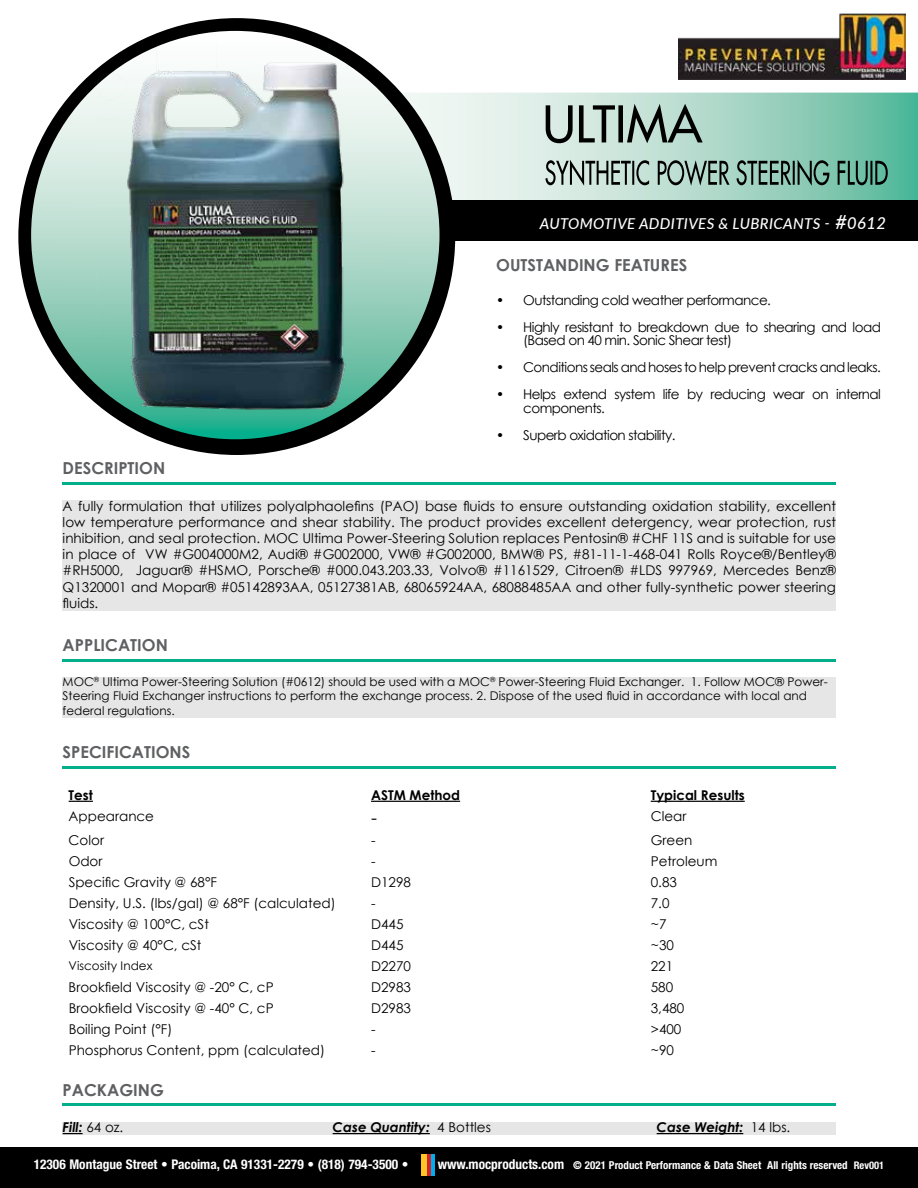
<style>
.page{position:relative;width:918px;height:1188px;background:#fff}
.page>*{position:absolute;margin:0;border:0;box-sizing:border-box;transform-origin:0 0}
.t1{font:18px "Century Gothic";color:#000}
.t2{font:700 16.5px "Century Gothic";color:#5f6062}
.t3{font:italic 500 15px "Lato";letter-spacing:.025em;color:#fff}
.t4{font:13.5px/16.2px "Century Gothic";color:#000;text-align:justify}
.t5{font:13.5px/13.5px "Century Gothic";letter-spacing:-.04em;color:#000}
.t6{font:italic 700 13.5px "Century Gothic";color:#000}
.t7{font:700 13.5px "Century Gothic";color:#000}
.t8{font:700 condensed 13.35px "Helvetica Neue LT Std";color:#fff}
.t9{font:12px/14.4px "Century Gothic";color:#000}
.t10{font:700 condensed 10.95px "Helvetica Neue LT Std";color:#fff}
.s1{font-size:19.5px}
.s2{font-size:16.5px}
.s3{font-weight:400;font-style:normal}
.s4{font-size:13.65px}
.s5{font-size:10.5px}
</style>
<div class="page">
<svg style="left:402px;top:93px;width:516px;height:108px;background:#add7c9"></svg>
<div style="left:0;top:1148px;width:918px;height:40px;background:#000"></div>
<div style="left:421px;top:1154px;width:5px;height:22px;background:#ffc425"></div>
<hr style="left:427px;top:1154px;width:3px;height:22px;background:#d2232a">
<hr style="left:431px;top:1154px;width:4px;height:22px;background:#00aeef">
<div style="left:97px;top:201px;width:821px;height:40px;background:#000"></div>
<div style="left:18px;top:18px;width:437px;height:437px;background:#000;border-radius:50%"></div>
<svg style="left:31px;top:31px;width:409px;height:408px;background:#a7d7c8"></svg>
<hr style="left:63px;top:482px;width:773px;height:2px;background:#03ae8c">
<div style="left:63px;top:500px;width:773px;height:111px;background:#e6e6e7"></div>
<hr style="left:63px;top:659px;width:773px;height:3px;background:#03ae8c">
<div style="left:63px;top:677px;width:773px;height:40px;background:#e6e6e7"></div>
<hr style="left:63px;top:766px;width:773px;height:2px;background:#03ae8c">
<hr style="left:63px;top:1104px;width:773px;height:2px;background:#03ae8c">
<div style="left:63px;top:1122px;width:773px;height:13px;background:#e6e6e7"></div>
<svg style="left:63px;top:1133px;width:20px;height:1px"></svg>
<hr style="left:333px;top:1133px;width:97px;height:1px;background:#000">
<hr style="left:657px;top:1133px;width:86px;height:1px;background:#000">
<svg style="left:69px;top:801px;width:24px;height:1px"></svg>
<hr style="left:371px;top:801px;width:89px;height:1px;background:#000">
<hr style="left:651px;top:801px;width:94px;height:1px;background:#000">
<img style="left:678px;top:14px;width:228px;height:65px">
<img style="left:97px;top:44px;width:281px;height:369px">
<svg style="left:545px;top:160px;width:343px;height:26px;background:#77968b"></svg>
<svg style="left:546px;top:104px;width:157px;height:39px;background:#8a9c95"></svg>
<p class="t3" style="left:540px;top:212px;width:348px">AUTOMOTIVE ADDITIVES &amp; LUBRICANTS - <span class="s1">#</span><span class="s2">0612</span></p>
<p class="t2" style="left:496px;top:253px;width:193px">OUTSTANDING FEATURES</p>
<p class="t5" style="left:496px;top:293px;width:276px">• Outstanding cold weather performance.</p>
<p class="t5" style="left:523px;top:320px;width:359px;text-indent:-27px">• Highly resistant to breakdown due to shearing and load (Based on 40 min. Sonic Shear test)</p>
<p class="t5" style="left:496px;top:361px;width:386px">• Conditions seals and hoses to help prevent cracks and leaks.</p>
<p class="t5" style="left:523px;top:388px;width:359px;text-indent:-27px">• Helps extend system life by reducing wear on internal components.</p>
<p class="t5" style="left:496px;top:428px;width:181px">• Superb oxidation stability.</p>
<p class="t2" style="left:63px;top:456px;width:104px">DESCRIPTION</p>
<p class="t4" style="left:63px;top:497px;width:775px">A fully formulation that utilizes polyalphaolefins (PAO) base fluids to ensure outstanding oxidation stability, excellent low temperature performance and shear stability. The product provides excellent detergency, wear protection, rust inhibition, and seal protection. MOC Ultima Power-Steering Solution replaces Pentosin® #CHF 11S and is suitable for use in place of VW #G004000M2, Audi® #G002000, VW® #G002000, BMW® PS, #81-11-1-468-041 Rolls Royce®/Bentley® #RH5000, Jaguar® #HSMO, Porsche® #000.043.203.33, Volvo® #1161529, Citroen® #LDS 997969, Mercedes Benz® Q1320001 and Mopar® #05142893AA, 05127381AB, 68065924AA, 68088485AA and other fully-synthetic power steering fluids.</p>
<p class="t2" style="left:63px;top:633px;width:107px">APPLICATION</p>
<p class="t9" style="left:63px;top:674px;width:767px">MOC<sup>®</sup> Ultima Power-Steering Solution (#0612) should be used with a MOC<sup>®</sup> Power-Steering Fluid Exchanger. 1. Follow MOC® Power-<br>Steering Fluid Exchanger instructions to perform the exchange process. 2. Dispose of the used fluid in accordance with local and federal regulations.</p>
<p class="t2" style="left:63px;top:740px;width:129px">SPECIFICATIONS</p>
<p class="t7" style="left:69px;top:785px;width:26px">Test</p>
<p class="t7" style="left:371px;top:785px;width:91px">ASTM Method</p>
<p class="t7" style="left:651px;top:785px;width:95px">Typical Results</p>
<p class="t4" style="left:69px;top:808px;width:87px">Appearance</p>
<h1 class="t1" style="left:371px;top:805px;width:7px">-</h1>
<p class="t4" style="left:651px;top:808px;width:37px">Clear</p>
<p class="t4" style="left:69px;top:832px;width:37px">Color</p>
<p class="t4" style="left:371px;top:832px;width:6px">-</p>
<p class="t4" style="left:651px;top:832px;width:43px">Green</p>
<p class="t4" style="left:69px;top:853px;width:35px">Odor</p>
<p class="t4" style="left:371px;top:853px;width:6px">-</p>
<p class="t4" style="left:651px;top:853px;width:68px">Petroleum</p>
<p class="t4" style="left:69px;top:874px;width:150px">Specific Gravity @ 68°F</p>
<p class="t4" style="left:371px;top:874px;width:41px">D1298</p>
<p class="t4" style="left:651px;top:874px;width:28px">0.83</p>
<p class="t4" style="left:69px;top:895px;width:268px">Density, U.S. (lbs/gal) @ 68°F (calculated)</p>
<p class="t4" style="left:371px;top:895px;width:6px">-</p>
<p class="t4" style="left:651px;top:895px;width:20px">7.0</p>
<p class="t4" style="left:69px;top:916px;width:142px">Viscosity @ 100°C, cSt</p>
<p class="t4" style="left:371px;top:916px;width:34px">D445</p>
<p class="t4" style="left:651px;top:916px;width:17px">~7</p>
<p class="t4" style="left:69px;top:937px;width:134px">Viscosity @ 40°C, cSt</p>
<p class="t4" style="left:371px;top:937px;width:34px">D445</p>
<p class="t4" style="left:651px;top:937px;width:25px">~30</p>
<p class="t9" style="left:69px;top:958px;width:85px">Viscosity Index</p>
<p class="t4" style="left:371px;top:958px;width:41px">D2270</p>
<p class="t4" style="left:651px;top:958px;width:24px">221</p>
<p class="t4" style="left:69px;top:979px;width:206px">Brookfield Viscosity @ -20° C, cP</p>
<p class="t4" style="left:371px;top:979px;width:41px">D2983</p>
<p class="t4" style="left:651px;top:979px;width:24px">580</p>
<p class="t4" style="left:69px;top:999px;width:206px">Brookfield Viscosity @ -40° C, cP</p>
<p class="t4" style="left:371px;top:999px;width:41px">D2983</p>
<p class="t4" style="left:651px;top:999px;width:35px">3,480</p>
<p class="t4" style="left:69px;top:1020px;width:105px">Boiling Point (°F)</p>
<p class="t4" style="left:371px;top:1020px;width:6px">-</p>
<p class="t4" style="left:651px;top:1020px;width:32px">&gt;400</p>
<p class="t4" style="left:69px;top:1041px;width:258px">Phosphorus Content, ppm (calculated)</p>
<p class="t4" style="left:371px;top:1041px;width:6px">-</p>
<p class="t4" style="left:651px;top:1041px;width:25px">~90</p>
<p class="t2" style="left:63px;top:1077px;width:103px">PACKAGING</p>
<p class="t6" style="left:63px;top:1117px;width:62px">Fill: <span class="s3">64 oz.</span></p>
<p class="t6" style="left:333px;top:1117px;width:160px">Case Quantity: <span class="s3">4 Bottles</span></p>
<p class="t6" style="left:657px;top:1117px;width:135px">Case Weight: <span class="s3">14 lbs.</span></p>
<p class="t8" style="left:34px;top:1156px;width:376px">12306 Montague Street • Pacoima, CA 91331-2279 • (818) 794-3500 •</p>
<p class="t10" style="left:438px;top:1159px;width:448px"><span class="s4">www.mocproducts.com</span> © 2021 Product Performance &amp; Data Sheet All rights reserved <span class="s5">Rev001</span></p>
</div>
